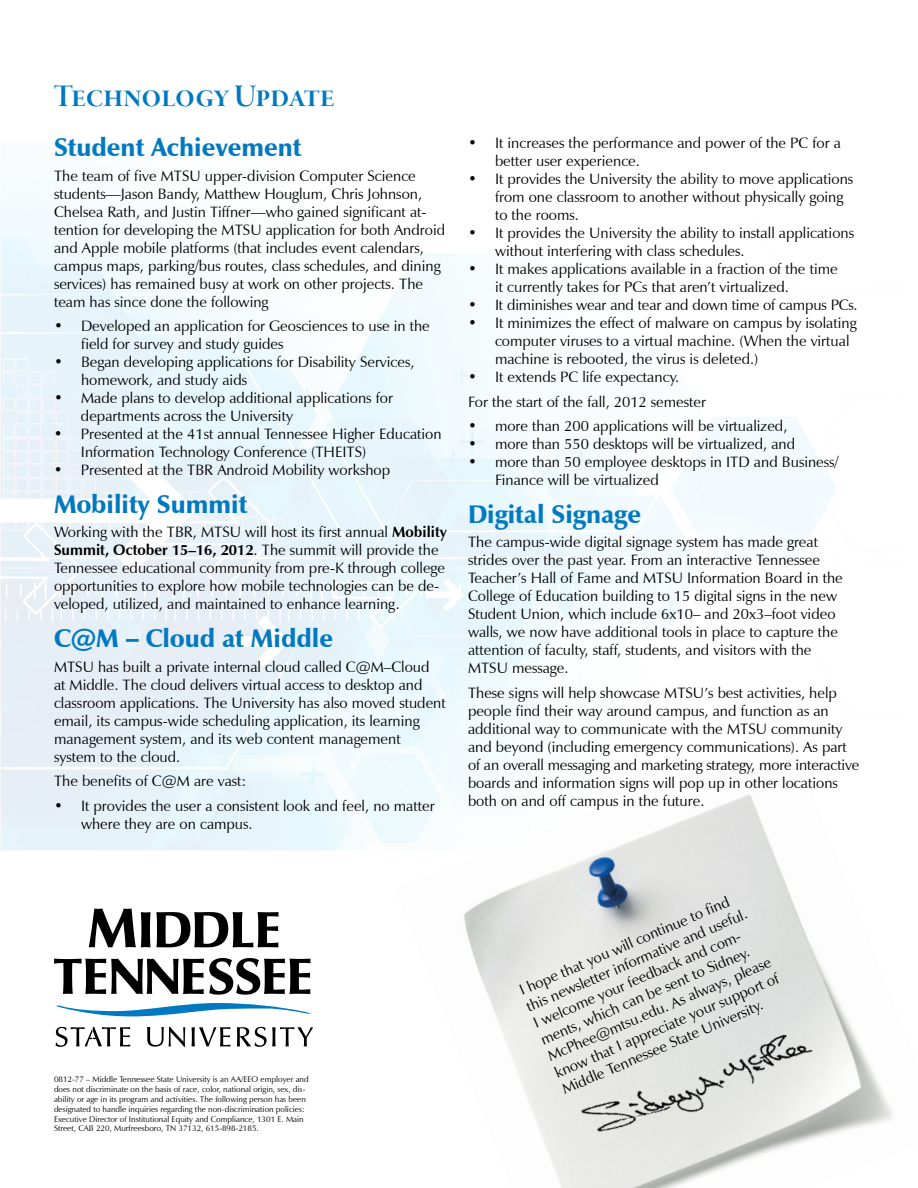
<style>
.page{position:relative;width:918px;height:1188px;background:#fff}
.page>*{position:absolute;margin:0;border:0;box-sizing:border-box;transform-origin:0 0}
.t1{font:33px "Garamond Premr Pro Smbd Disp";color:#0079c1}
.t2{font:900 25.5px "Zapf Humanist 601 BT";color:#0079c1}
.t3{font:15px/18px "Zapf Humanist 601 BT";color:#000}
.t4{font:8.25px/9.9px "Zapf Humanist 601 BT";color:#000}
.s1{font-weight:700}
</style>
<div class="page">
<img style="left:0;top:183px;width:837px;height:667px">
<img style="left:395px;top:735px;width:498px;height:453px">
<svg style="left:89px;top:909px;width:190px;height:38px"></svg>
<svg style="left:54px;top:958px;width:257px;height:37px"></svg>
<svg style="left:56px;top:1027px;width:257px;height:20px"></svg>
<svg style="left:56px;top:1003px;width:254px;height:13px"></svg>
<img style="left:572px;top:1011px;width:255px;height:148px">
<h1 class="t1" style="left:54px;top:78px;width:282px">Technology Update</h1>
<h2 class="t2" style="left:54px;top:131px;width:249px">Student Achievement</h2>
<p class="t3" style="left:54px;top:166px;width:393px">The team of five MTSU upper-division Computer Science students—Jason Bandy, Matthew Houglum, Chris Johnson, Chelsea Rath, and Justin Tiffner—who gained significant at&shy;tention for developing the MTSU application for both Android and Apple mobile platforms (that includes event calendars, campus maps, parking/bus routes, class schedules, and dining services) has remained busy at work on other projects. The team has since done the following</p>
<p class="t3" style="left:81px;top:317px;width:350px;text-indent:-27px">• Developed an application for Geosciences to use in the field for survey and study guides</p>
<p class="t3" style="left:81px;top:353px;width:335px;text-indent:-27px">• Began developing applications for Disability Services, homework, and study aids</p>
<p class="t3" style="left:81px;top:389px;width:313px;text-indent:-27px">• Made plans to develop additional applications for departments across the University</p>
<p class="t3" style="left:81px;top:425px;width:362px;text-indent:-27px">• Presented at the 41st annual Tennessee Higher Education<br>Information Technology Conference (THEITS)</p>
<p class="t3" style="left:54px;top:461px;width:338px">• Presented at the TBR Android Mobility workshop</p>
<h2 class="t2" style="left:54px;top:488px;width:195px">Mobility Summit</h2>
<p class="t3" style="left:54px;top:523px;width:395px">Working with the TBR, MTSU will host its first annual <span class="s1">Mobility Summit, October 15–16, 2012</span>. The summit will provide the Tennessee educational community from pre-K through college opportunities to explore how mobile technologies can be de&shy;veloped, utilized, and maintained to enhance learning.</p>
<h2 class="t2" style="left:54px;top:622px;width:281px">C@M – Cloud at Middle</h2>
<p class="t3" style="left:54px;top:657px;width:393px">MTSU has built a private internal cloud called C@M–Cloud<br>at Middle. The cloud delivers virtual access to desktop and classroom applications. The University has also moved student email, its campus-wide scheduling application, its learning management system, and its web content management system to the cloud.</p>
<p class="t3" style="left:54px;top:772px;width:194px">The benefits of C@M are vast:</p>
<p class="t3" style="left:81px;top:797px;width:355px;text-indent:-27px">• It provides the user a consistent look and feel, no matter where they are on campus.</p>
<p class="t3" style="left:495px;top:134px;width:348px;text-indent:-27px">• It increases the performance and power of the PC for a better user experience.</p>
<p class="t3" style="left:495px;top:170px;width:360px;text-indent:-27px">• It provides the University the ability to move applications from one classroom to another without physically going to the rooms.</p>
<p class="t3" style="left:495px;top:224px;width:361px;text-indent:-27px">• It provides the University the ability to install applications without interfering with class schedules.</p>
<p class="t3" style="left:495px;top:260px;width:344px;text-indent:-27px">• It makes applications available in a fraction of the time it currently takes for PCs that aren’t virtualized.</p>
<p class="t3" style="left:468px;top:296px;width:391px">• It diminishes wear and tear and down time of campus PCs.</p>
<p class="t3" style="left:495px;top:314px;width:363px;text-indent:-27px">• It minimizes the effect of malware on campus by isolating computer viruses to a virtual machine. (When the virtual machine is rebooted, the virus is deleted.)</p>
<p class="t3" style="left:468px;top:364px;width:240px;line-height:24.8px">• It extends PC life expectancy.<br>For the start of the fall, 2012 semester</p>
<p class="t3" style="left:468px;top:417px;width:321px">• more than 200 applications will be virtualized,</p>
<p class="t3" style="left:468px;top:435px;width:329px">• more than 550 desktops will be virtualized, and</p>
<p class="t3" style="left:495px;top:453px;width:345px;text-indent:-27px">• more than 50 employee desktops in ITD and Business/<br>Finance will be virtualized</p>
<h2 class="t2" style="left:468px;top:498px;width:175px">Digital Signage</h2>
<p class="t3" style="left:468px;top:533px;width:376px">The campus-wide digital signage system has made great strides over the past year. From an interactive Tennessee Teacher’s Hall of Fame and MTSU Information Board in the College of Education building to 15 digital signs in the new Student Union, which include 6x10– and 20x3–foot video walls, we now have additional tools in place to capture the attention of faculty, staff, students, and visitors with the MTSU message.</p>
<p class="t3" style="left:468px;top:684px;width:393px">These signs will help showcase MTSU’s best activities, help people find their way around campus, and function as an additional way to communicate with the MTSU community and beyond (including emergency communications). As part of an overall messaging and marketing strategy, more interactive boards and information signs will pop up in other locations both on and off campus in the future.</p>
<p class="t4" style="left:54px;top:1074px;width:256px">0812-77 – Middle Tennessee State University is an AA/EEO employer and does not discriminate on the basis of race, color, national origin, sex, dis&shy;ability or age in its program and activities. The following person has been designated to handle inquiries regarding the non-discrimination policies:<br>Executive Director of Institutional Equity and Compliance, 1301 E. Main Street, CAB 220, Murfreesboro, TN 37132, 615-898-2185.</p>
<p class="t3" style="left:516px;top:982px;width:244px;rotate:-23deg">I hope that you will continue to fi nd this newsletter informative and useful.<br>I welcome your feedback and com&shy;ments, which can be sent to Sidney.<br>McPhee@mtsu.edu. As always, please know that I appreciate your support of Middle Tennessee State University.</p>
</div>
